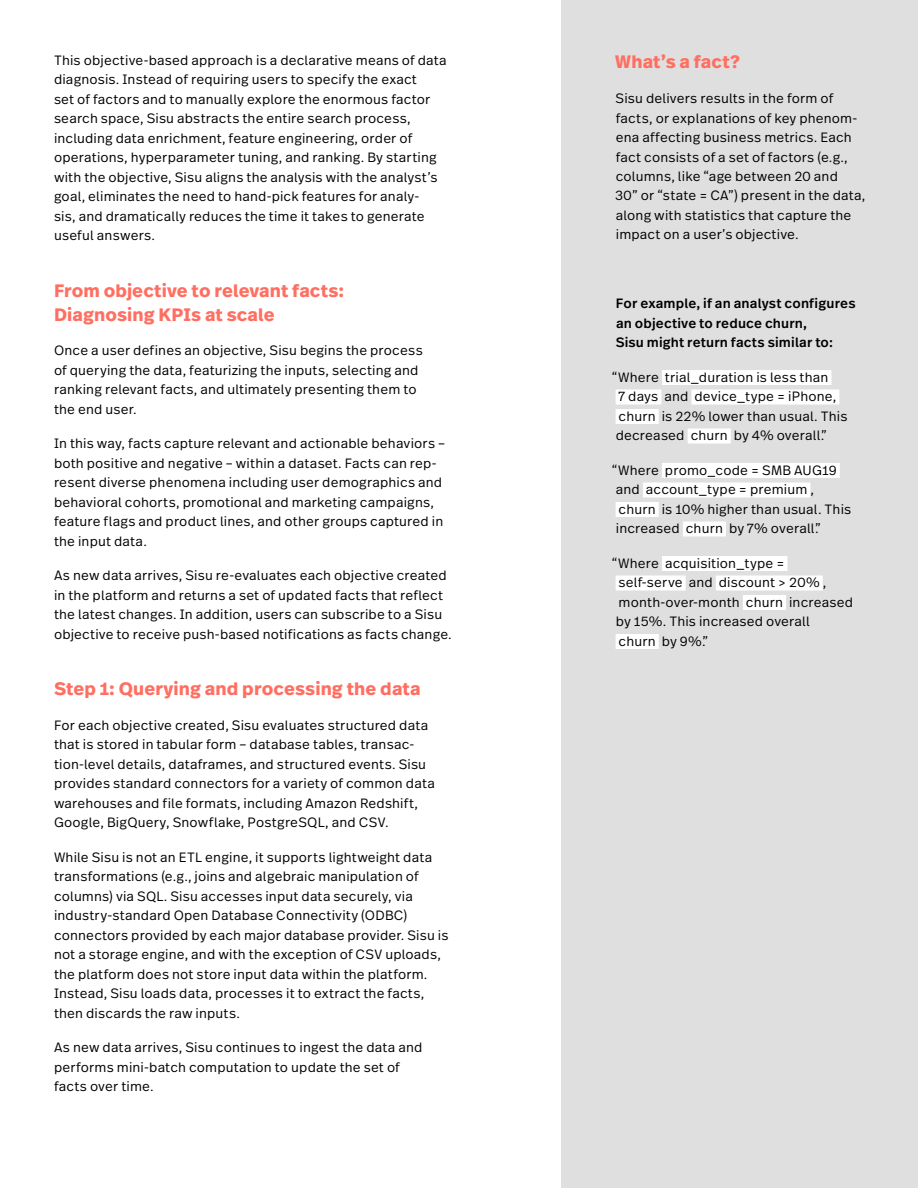
<style>
.page{position:relative;width:918px;height:1188px;background:#fff}
.page>*{position:absolute;margin:0;border:0;box-sizing:border-box;transform-origin:0 0}
.t1{font:700 18px/24px "Real Text Pro";letter-spacing:.005em;color:#ff6f61}
.t2{font:300 13.5px/19.5px "Real Text Pro";letter-spacing:.01em;color:#000}
.t3{font:500 13.5px/19.5px "Real Text Pro";letter-spacing:.01em;color:#000}
</style>
<div class="page">
<div style="left:562px;top:0;width:356px;height:1188px;background:#dfdfdf"></div>
<div style="left:662px;top:370px;width:169px;height:15px;background:#fff"></div>
<div style="left:616px;top:390px;width:45px;height:15px;background:#fff"></div>
<div style="left:691px;top:390px;width:148px;height:15px;background:#fff"></div>
<div style="left:616px;top:409px;width:43px;height:15px;background:#fff"></div>
<div style="left:688px;top:429px;width:43px;height:15px;background:#fff"></div>
<div style="left:662px;top:463px;width:178px;height:15px;background:#fff"></div>
<div style="left:643px;top:483px;width:167px;height:15px;background:#fff"></div>
<div style="left:616px;top:502px;width:43px;height:15px;background:#fff"></div>
<div style="left:683px;top:522px;width:43px;height:15px;background:#fff"></div>
<div style="left:662px;top:556px;width:126px;height:15px;background:#fff"></div>
<div style="left:616px;top:576px;width:70px;height:15px;background:#fff"></div>
<div style="left:716px;top:576px;width:107px;height:15px;background:#fff"></div>
<div style="left:743px;top:595px;width:43px;height:15px;background:#fff"></div>
<div style="left:616px;top:634px;width:43px;height:15px;background:#fff"></div>
<p class="t2" style="left:54px;top:50px;width:394px">This objective-based approach is a declarative means of data diagnosis. Instead of requiring users to specify the exact<br>set of factors and to manually explore the enormous factor search space, Sisu abstracts the entire search process, including data enrichment, feature engineering, order of operations, hyperparameter tuning, and ranking. By starting with the objective, Sisu aligns the analysis with the analyst’s goal, eliminates the need to hand-pick features for analy-<br>sis, and dramatically reduces the time it takes to generate useful answers.</p>
<h1 class="t1" style="left:54px;top:278px;width:292px">From objective to relevant facts:<br>Diagnosing KPIs at scale</h1>
<p class="t2" style="left:54px;top:340px;width:370px">Once a user defines an objective, Sisu begins the process of querying the data, featurizing the inputs, selecting and ranking relevant facts, and ultimately presenting them to the end user.</p>
<p class="t2" style="left:54px;top:433px;width:393px">In this way, facts capture relevant and actionable behaviors – both positive and negative – within a dataset. Facts can rep&shy;resent diverse phenomena including user demographics and behavioral cohorts, promotional and marketing campaigns, feature flags and product lines, and other groups captured in the input data.</p>
<p class="t2" style="left:54px;top:565px;width:399px">As new data arrives, Sisu re-evaluates each objective created in the platform and returns a set of updated facts that reflect the latest changes. In addition, users can subscribe to a Sisu objective to receive push-based notifications as facts change.</p>
<h1 class="t1" style="left:54px;top:676px;width:368px">Step 1: Querying and processing the data</h1>
<p class="t2" style="left:54px;top:715px;width:382px">For each objective created, Sisu evaluates structured data that is stored in tabular form – database tables, transac&shy;tion-level details, dataframes, and structured events. Sisu provides standard connectors for a variety of common data warehouses and file formats, including Amazon Redshift, Google, BigQuery, Snowflake, PostgreSQL, and CSV.</p>
<p class="t2" style="left:54px;top:847px;width:396px">While Sisu is not an ETL engine, it supports lightweight data transformations (e.g., joins and algebraic manipulation of columns) via SQL. Sisu accesses input data securely, via industry-standard Open Database Connectivity (ODBC) connectors provided by each major database provider. Sisu is not a storage engine, and with the exception of CSV uploads, the platform does not store input data within the platform.<br>Instead, Sisu loads data, processes it to extract the facts, then discards the raw inputs.</p>
<p class="t2" style="left:54px;top:1037px;width:370px">As new data arrives, Sisu continues to ingest the data and performs mini-batch computation to update the set of facts over time.</p>
<h1 class="t1" style="left:615px;top:50px;width:126px">What’s a fact?</h1>
<p class="t2" style="left:615px;top:88px;width:252px">Sisu delivers results in the form of facts, or explanations of key phenom&shy;ena affecting business metrics. Each fact consists of a set of factors (e.g., columns, like “age between 20 and<br>30” or “state = CA”) present in the data, along with statistics that capture the impact on a user’s objective.</p>
<p class="t3" style="left:616px;top:294px;width:242px">For example, if an analyst configures an objective to reduce churn,<br>Sisu might return facts similar to:</p>
<p class="t2" style="left:612px;top:367px;width:237px">“Where trial_duration is less than<br>7 days and device_type = iPhone, churn is 22% lower than usual. This decreased churn by 4% overall.”</p>
<p class="t2" style="left:612px;top:460px;width:241px">“Where promo_code = SMB AUG19 and account_type = premium ,<br>churn is 10% higher than usual. This increased churn by 7% overall.”</p>
<p class="t2" style="left:612px;top:553px;width:243px">“Where acquisition_type =<br>self-serve and discount &gt; 20% , month-over-month churn increased by 15%. This increased overall<br>churn by 9%.”</p>
</div>
